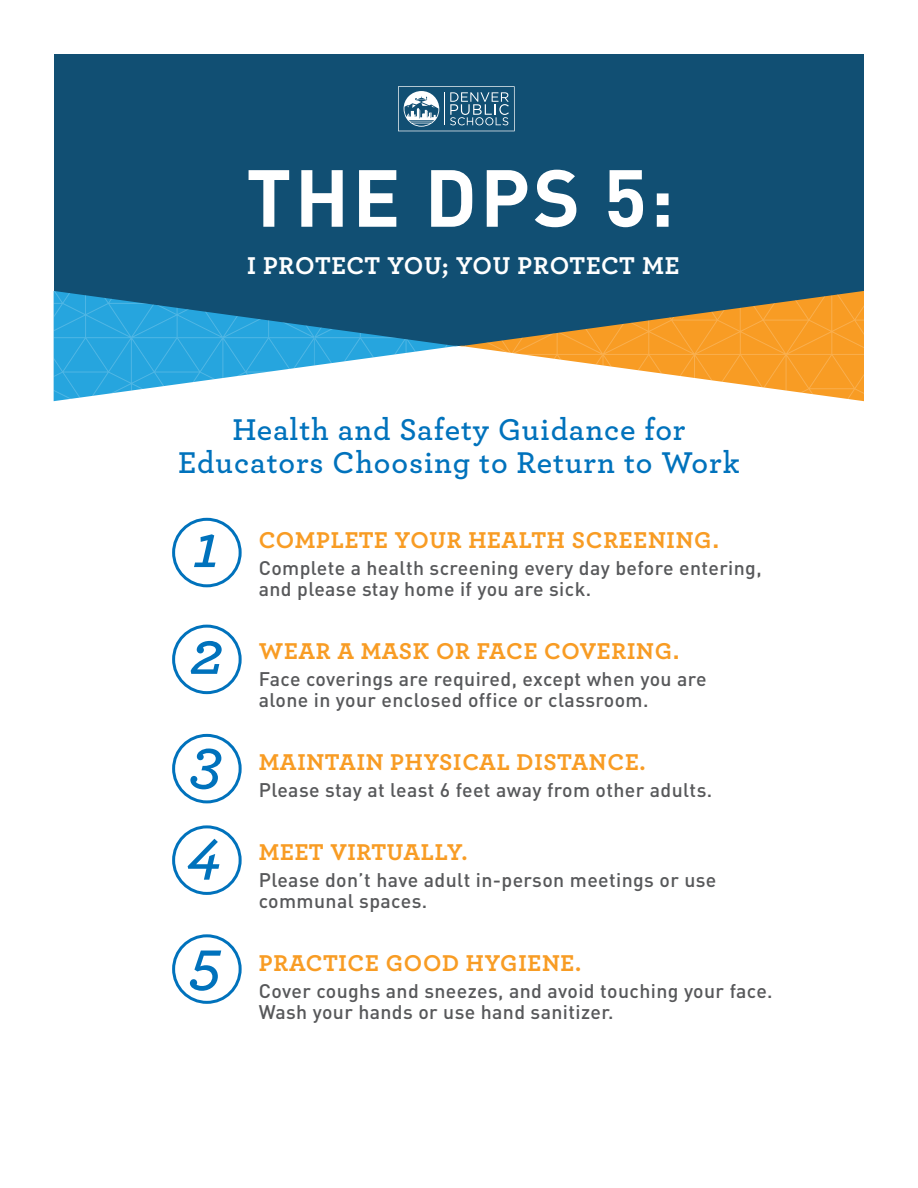
<style>
.page{position:relative;width:918px;height:1188px;background:#fff}
.page>*{position:absolute;margin:0;border:0;box-sizing:border-box;transform-origin:0 0}
.t1{font:700 79.5px "DIN Pro";letter-spacing:.04em;color:#fff}
.t2{font:italic 600 63px "Archer Pro";color:#0072bc}
.t3{font:600 31.5px/33px "Archer Pro";letter-spacing:.03em;color:#0072bc;text-align:center}
.t4{font:700 25.5px "Archer Pro";letter-spacing:.03em;color:#fff}
.t5{font:700 24px "Archer Pro";letter-spacing:.03em;color:#f89c24}
.t6{font:500 19.5px/21px "DIN Pro";letter-spacing:.02em;color:#57585a}
.s1{font-family:"DIN Pro"}
</style>
<div class="page">
<div style="left:54px;top:54px;width:810px;height:292px;background:#114f73"></div>
<svg style="left:54px;top:291px;width:810px;height:110px"></svg>
<div style="left:172px;top:518px;width:70px;height:69px;border:3px solid #0072bc;border-radius:50%"></div>
<div style="left:172px;top:625px;width:70px;height:69px;border:3px solid #0072bc;border-radius:50%"></div>
<div style="left:172px;top:734px;width:70px;height:69px;border:3px solid #0072bc;border-radius:50%"></div>
<div style="left:172px;top:825px;width:70px;height:70px;border:3px solid #0072bc;border-radius:50%"></div>
<div style="left:172px;top:934px;width:70px;height:70px;border:3px solid #0072bc;border-radius:50%"></div>
<svg style="left:398px;top:86px;width:117px;height:45px"></svg>
<p class="t1" style="left:246px;top:136px;width:429px">THE DPS 5:</p>
<p class="t4" style="left:247px;top:245px;width:434px">I PROTECT YOU; YOU PROTECT ME</p>
<p class="t3" style="left:178px;top:411px;width:563px">Health and Safety Guidance for<br>Educators Choosing to Return to Work</p>
<p class="t2" style="left:193px;top:498px;width:27px">1</p>
<p class="t5" style="left:259px;top:521px;width:462px">COMPLETE YOUR HEALTH SCREENING<span class="s1">.</span></p>
<p class="t6" style="left:259px;top:556px;width:504px">Complete a health screening every day before entering, and please stay home if you are sick.</p>
<p class="t2" style="left:190px;top:605px;width:34px">2</p>
<p class="t5" style="left:259px;top:632px;width:422px">WEAR A MASK OR FACE COVERING<span class="s1">.</span></p>
<p class="t6" style="left:259px;top:667px;width:450px">Face coverings are required, except when you are alone in your enclosed office or classroom.</p>
<p class="t2" style="left:191px;top:713px;width:33px">3</p>
<p class="t5" style="left:259px;top:743px;width:388px">MAINTAIN PHYSICAL DISTANCE.</p>
<p class="t6" style="left:259px;top:778px;width:455px">Please stay at least 6 feet away from other adults.</p>
<p class="t2" style="left:187px;top:803px;width:37px">4</p>
<p class="t5" style="left:259px;top:833px;width:210px">MEET VIRTUALLY.</p>
<p class="t6" style="left:259px;top:868px;width:459px">Please don’t have adult in-person meetings or use communal spaces.</p>
<p class="t2" style="left:190px;top:914px;width:33px">5</p>
<p class="t5" style="left:259px;top:944px;width:324px">PRACTICE GOOD HYGIENE.</p>
<p class="t6" style="left:259px;top:979px;width:515px">Cover coughs and sneezes, and avoid touching your face.<br>Wash your hands or use hand sanitizer.</p>
</div>
